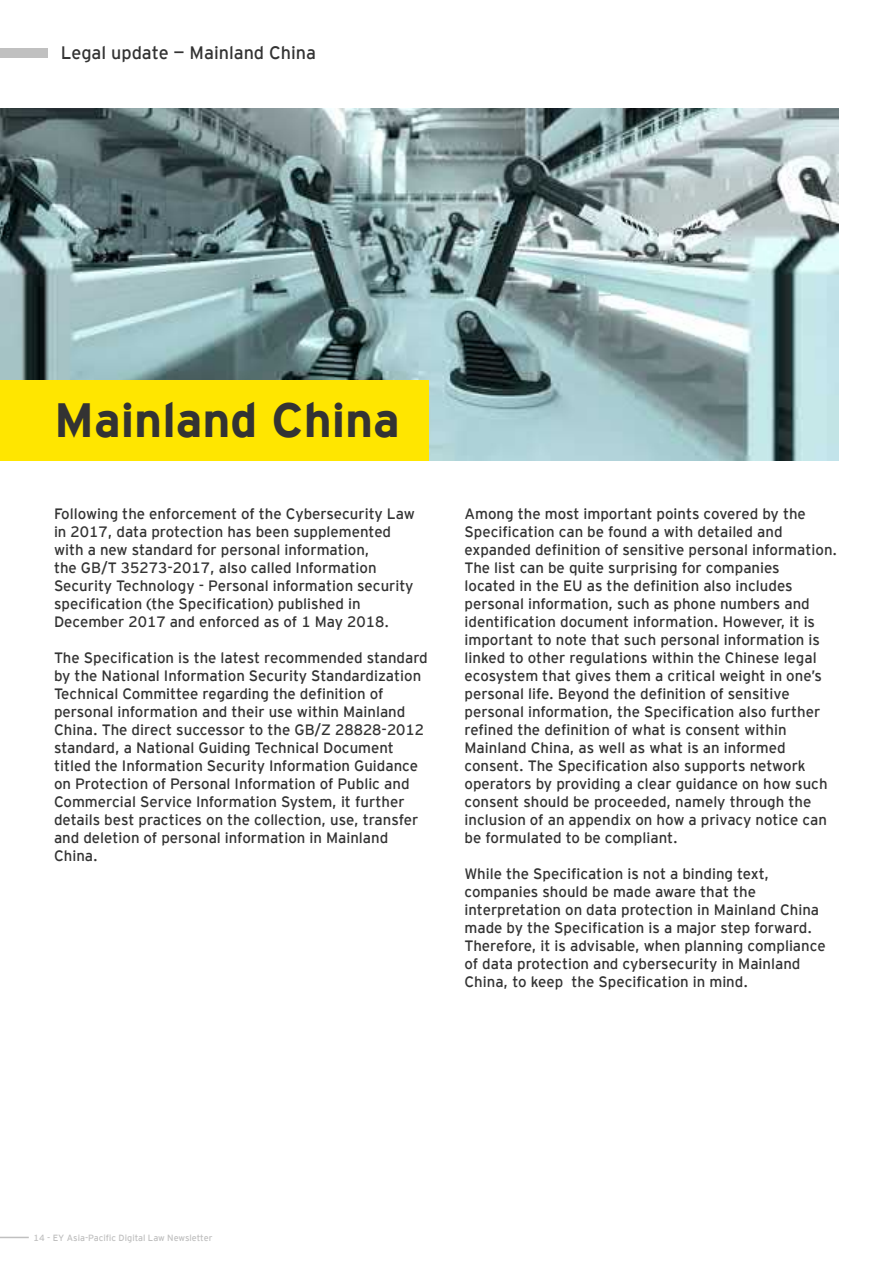
<style>
.page{position:relative;width:893px;height:1263px;background:#fff}
.page>*{position:absolute;margin:0;border:0;box-sizing:border-box;transform-origin:0 0}
.t1{font:700 48px "EY Interstate";color:#333}
.t2{font:18px "EY Interstate";color:#333}
.Collumn_style{font:15px/18px "EY Interstate";color:#333}
.t3{font:9px "EY Interstate";color:#c0c0c0}
</style>
<div class="page">
<svg style="left:0;top:1237px;width:29px;height:1px"></svg>
<img style="left:0;top:108px;width:839px;height:353px">
<div style="left:0;top:380px;width:428px;height:81px;background:#ffe600"></div>
<div style="left:0;top:49px;width:47px;height:9px;background:#c0c0c0"></div>
<p class="t2" style="left:61px;top:40px;width:257px">Legal update — Mainland China</p>
<p class="t1" style="left:54px;top:386px;width:347px">Mainland China</p>
<p class="Collumn_style" style="left:54px;top:504px;width:362px">Following the enforcement of the Cybersecurity Law in 2017, data protection has been supplemented with a new standard for personal information,<br>the GB/T 35273-2017, also called Information Security Technology - Personal information security specification (the Specification) published in December 2017 and enforced as of 1 May 2018.</p>
<p class="Collumn_style" style="left:54px;top:648px;width:375px">The Specification is the latest recommended standard by the National Information Security Standardization Technical Committee regarding the definition of personal information and their use within Mainland China. The direct successor to the GB/Z 28828-2012 standard, a National Guiding Technical Document titled the Information Security Information Guidance on Protection of Personal Information of Public and Commercial Service Information System, it further details best practices on the collection, use, transfer and deletion of personal information in Mainland China.</p>
<p class="Collumn_style" style="left:464px;top:504px;width:374px">Among the most important points covered by the Specification can be found a with detailed and expanded definition of sensitive personal information.<br>The list can be quite surprising for companies<br>located in the EU as the definition also includes personal information, such as phone numbers and identification document information. However, it is important to note that such personal information is linked to other regulations within the Chinese legal ecosystem that gives them a critical weight in one’s personal life. Beyond the definition of sensitive personal information, the Specification also further refined the definition of what is consent within Mainland China, as well as what is an informed consent. The Specification also supports network operators by providing a clear guidance on how such consent should be proceeded, namely through the inclusion of an appendix on how a privacy notice can be formulated to be compliant.</p>
<p class="Collumn_style" style="left:464px;top:864px;width:363px">While the Specification is not a binding text, companies should be made aware that the interpretation on data protection in Mainland China made by the Specification is a major step forward.<br>Therefore, it is advisable, when planning compliance of data protection and cybersecurity in Mainland China, to keep the Specification in mind.</p>
<p class="t3" style="left:34px;top:1231px;width:180px">14 - EY Asia-Pacific Digital Law Newsletter</p>
</div>
